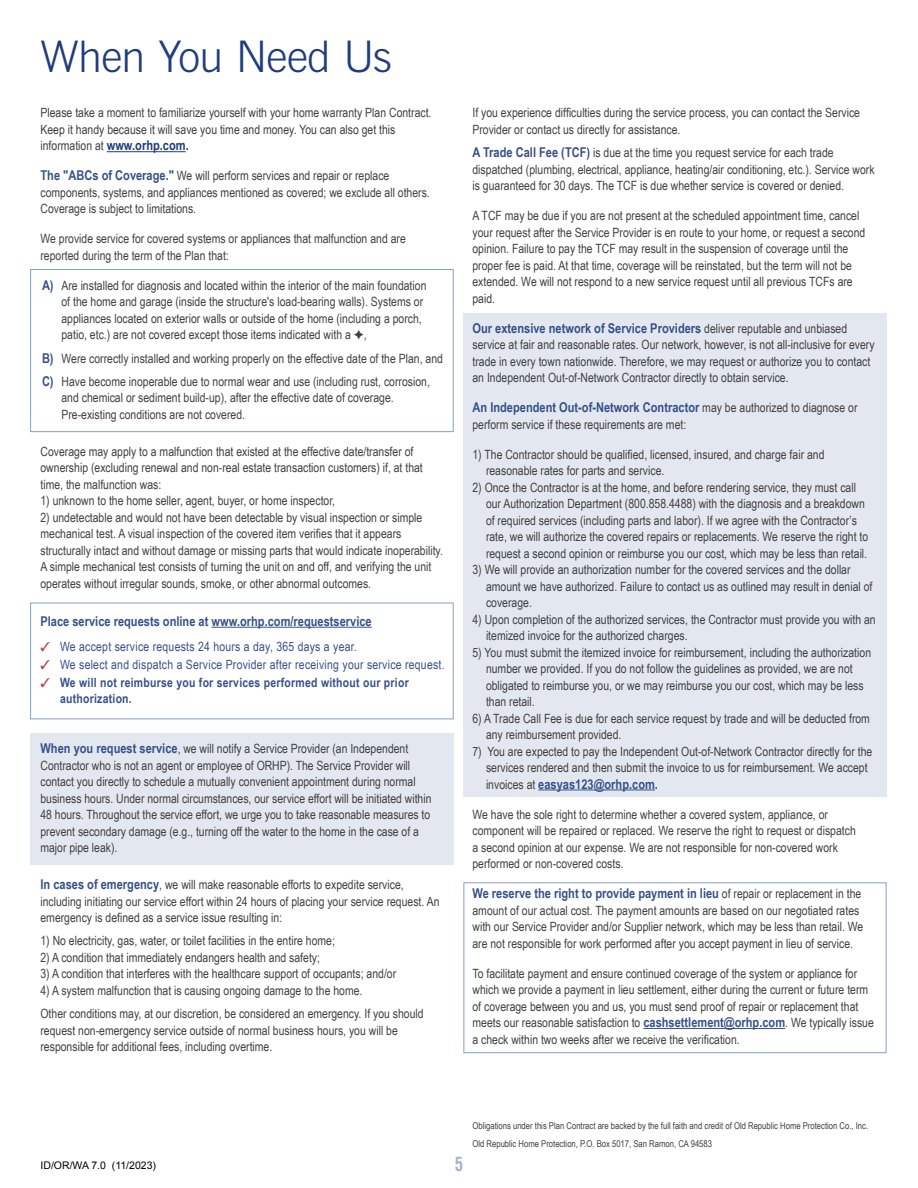
<style>
.page{position:relative;width:918px;height:1188px;background:#fff}
.page>*{position:absolute;margin:0;border:0;box-sizing:border-box;transform-origin:0 0}
.t1{font:300 43.5px "News Gothic BT";letter-spacing:-.015em;color:#1f3d7c}
.t2{font:700 condensed 19.5px "News Gothic BT";color:#a0b3d0}
.t3{font:700 13.5px "Arial Narrow";color:#365189}
.t4{font:12.75px/16.5px "Arial Narrow";color:#414042}
.t5{font:12.75px "Arial Narrow";letter-spacing:.02em;color:#365189}
.t6{font:700 12.75px/16.5px "Arial Narrow";letter-spacing:.02em;color:#365189}
.t7{font:10.5px "Arial";color:#000}
.t8{font:9.3px/17.2px "Arial Narrow";color:#414042}
.s1{font-weight:700;font-size:13.5px;color:#1f3d7c}
.s2{font-weight:700;font-size:13.5px;color:#365189}
.s3{color:#be3c3c}
.s4{font-weight:400;font-size:12.75px;color:#414042}
</style>
<div class="page">
<div style="left:30px;top:733px;width:424px;height:132px;background:#e3e8f0"></div>
<div style="left:30px;top:603px;width:424px;height:116px;border:1px solid #87a0c4"></div>
<div style="left:30px;top:269px;width:424px;height:163px;border:1px solid #87a0c4"></div>
<div style="left:463px;top:313px;width:424px;height:483px;background:#e3e8f0"></div>
<hr style="left:107px;top:151px;width:79px;height:1px;background:#1f3d7c">
<hr style="left:212px;top:627px;width:160px;height:1px;background:#365189">
<hr style="left:538px;top:789px;width:117px;height:1px;background:#365189">
<div style="left:463px;top:882px;width:424px;height:171px;border:1px solid #87a0c4"></div>
<hr style="left:643px;top:1028px;width:142px;height:1px;background:#365189">
<h1 class="t1" style="left:40px;top:30px;width:353px">When You Need Us</h1>
<p class="t4" style="left:40px;top:104px;width:393px">Please take a moment to familiarize yourself with your home warranty Plan Contract.<br>Keep it handy because it will save you time and money. You can also get this information at <span class="s1">www.orhp.com.</span></p>
<p class="t4" style="left:41px;top:167px;width:391px"><span class="s2">The "ABCs of Coverage."</span> We will perform services and repair or replace components, systems, and appliances mentioned as covered; we exclude all others.<br>Coverage is subject to limitations.</p>
<p class="t4" style="left:41px;top:230px;width:367px">We provide service for covered systems or appliances that malfunction and are reported during the term of the Plan that:</p>
<p class="t4" style="left:62px;top:277px;width:366px;text-indent:-20px"><span class="s2">A)</span> Are installed for diagnosis and located within the interior of the main foundation of the home and garage (inside the structure's load-bearing walls). Systems or appliances located on exterior walls or outside of the home (including a porch, patio, etc.) are not covered except those items indicated with a ,</p>
<p class="t4" style="left:42px;top:346px;width:403px;line-height:23.2px"><span class="s2">B)</span> Were correctly installed and working properly on the effective date of the Plan, and<br><span class="s2">C)</span> Have become inoperable due to normal wear and use (including rust, corrosion,</p>
<p class="t4" style="left:62px;top:389px;width:334px">and chemical or sediment build-up), after the effective date of coverage.<br>Pre-existing conditions are not covered.</p>
<p class="t4" style="left:41px;top:442px;width:384px">Coverage may apply to a malfunction that existed at the effective date/transfer of ownership (excluding renewal and non-real estate transaction customers) if, at that time, the malfunction was:</p>
<p class="t4" style="left:41px;top:492px;width:296px">1) unknown to the home seller, agent, buyer, or home inspector,</p>
<p class="t4" style="left:41px;top:508px;width:404px">2) undetectable and would not have been detectable by visual inspection or simple mechanical test. A visual inspection of the covered item verifies that it appears structurally intact and without damage or missing parts that would indicate inoperability.<br>A simple mechanical test consists of turning the unit on and off, and verifying the unit operates without irregular sounds, smoke, or other abnormal outcomes.</p>
<p class="t3" style="left:40px;top:611px;width:333px">Place service requests online at www.orhp.com/requestservice</p>
<p class="t5" style="left:40px;top:637px;width:318px"><span class="s3">✓</span> We accept service requests 24 hours a day, 365 days a year.</p>
<p class="t5" style="left:41px;top:655px;width:406px"><span class="s3">✓</span> We select and dispatch a Service Provider after receiving your service request.</p>
<p class="t6" style="left:60px;top:673px;width:350px;text-indent:-19px"><span class="s3">✓</span> We will not reimburse you for services performed without our prior authorization.</p>
<p class="t4" style="left:40px;top:740px;width:393px"><span class="s2">When you request service</span>, we will notify a Service Provider (an Independent Contractor who is not an agent or employee of ORHP). The Service Provider will contact you directly to schedule a mutually convenient appointment during normal business hours. Under normal circumstances, our service effort will be initiated within 48 hours. Throughout the service effort, we urge you to take reasonable measures to prevent secondary damage (e.g., turning off the water to the home in the case of a major pipe leak).</p>
<p class="t4" style="left:40px;top:876px;width:401px"><span class="s2">In cases of emergency</span>, we will make reasonable efforts to expedite service, including initiating our service effort within 24 hours of placing your service request. An emergency is defined as a service issue resulting in:</p>
<p class="t4" style="left:40px;top:932px;width:296px">1) No electricity, gas, water, or toilet facilities in the entire home;</p>
<p class="t4" style="left:40px;top:949px;width:281px">2) A condition that immediately endangers health and safety;</p>
<p class="t4" style="left:40px;top:965px;width:357px">3) A condition that interferes with the healthcare support of occupants; and/or</p>
<p class="t4" style="left:40px;top:978px;width:385px;line-height:23.2px">4) A system malfunction that is causing ongoing damage to the home.<br>Other conditions may, at our discretion, be considered an emergency. If you should</p>
<p class="t4" style="left:40px;top:1021px;width:359px">request non-emergency service outside of normal business hours, you will be responsible for additional fees, including overtime.</p>
<p class="t4" style="left:472px;top:104px;width:389px">If you experience difficulties during the service process, you can contact the Service<br>Provider or contact us directly for assistance.</p>
<p class="t4" style="left:472px;top:144px;width:404px"><span class="s2">A Trade Call Fee (TCF)</span> is due at the time you request service for each trade dispatched (plumbing, electrical, appliance, heating/air conditioning, etc.). Service work is guaranteed for 30 days. The TCF is due whether service is covered or denied.</p>
<p class="t4" style="left:472px;top:207px;width:394px">A TCF may be due if you are not present at the scheduled appointment time, cancel your request after the Service Provider is en route to your home, or request a second opinion. Failure to pay the TCF may result in the suspension of coverage until the proper fee is paid. At that time, coverage will be reinstated, but the term will not be extended. We will not respond to a new service request until all previous TCFs are paid.</p>
<p class="t3" style="left:472px;top:318px;width:376px">Our extensive network of Service Providers <span class="s4">deliver reputable and unbiased</span></p>
<p class="t4" style="left:473px;top:336px;width:404px">service at fair and reasonable rates. Our network, however, is not all-inclusive for every trade in every town nationwide. Therefore, we may request or authorize you to contact an Independent Out-of-Network Contractor directly to obtain service.</p>
<p class="t3" style="left:472px;top:397px;width:387px">An Independent Out-of-Network Contractor <span class="s4">may be authorized to diagnose or</span></p>
<p class="t4" style="left:472px;top:415px;width:215px">perform service if these requirements are met:</p>
<p class="t4" style="left:486px;top:445px;width:340px;text-indent:-14px">1) The Contractor should be qualified, licensed, insured, and charge fair and reasonable rates for parts and service.</p>
<p class="t4" style="left:486px;top:478px;width:384px;text-indent:-14px">2) Once the Contractor is at the home, and before rendering service, they must call our Authorization Department (800.858.4488) with the diagnosis and a breakdown of required services (including parts and labor). If we agree with the Contractor’s rate, we will authorize the covered repairs or replacements. We reserve the right to request a second opinion or reimburse you our cost, which may be less than retail.</p>
<p class="t4" style="left:486px;top:561px;width:388px;text-indent:-14px">3) We will provide an authorization number for the covered services and the dollar amount we have authorized. Failure to contact us as outlined may result in denial of coverage.</p>
<p class="t4" style="left:486px;top:610px;width:391px;text-indent:-14px">4) Upon completion of the authorized services, the Contractor must provide you with an itemized invoice for the authorized charges.</p>
<p class="t4" style="left:486px;top:643px;width:387px;text-indent:-14px">5) You must submit the itemized invoice for reimbursement, including the authorization number we provided. If you do not follow the guidelines as provided, we are not obligated to reimburse you, or we may reimburse you our cost, which may be less than retail.</p>
<p class="t4" style="left:486px;top:709px;width:386px;text-indent:-14px">6) A Trade Call Fee is due for each service request by trade and will be deducted from any reimbursement provided.</p>
<p class="t4" style="left:486px;top:742px;width:388px;text-indent:-14px">7) You are expected to pay the Independent Out-of-Network Contractor directly for the services rendered and then submit the invoice to us for reimbursement. We accept</p>
<p class="t3" style="left:486px;top:774px;width:174px"><span class="s4">invoices at</span> easyas123@orhp.com.</p>
<p class="t4" style="left:472px;top:805px;width:385px">We have the sole right to determine whether a covered system, appliance, or component will be repaired or replaced. We reserve the right to request or dispatch a second opinion at our expense. We are not responsible for non-covered work performed or non-covered costs.</p>
<p class="t3" style="left:472px;top:883px;width:390px">We reserve the right to provide payment in lieu <span class="s4">of repair or replacement in the</span></p>
<p class="t4" style="left:472px;top:901px;width:392px">amount of our actual cost. The payment amounts are based on our negotiated rates with our Service Provider and/or Supplier network, which may be less than retail. We are not responsible for work performed after you accept payment in lieu of service.</p>
<p class="t4" style="left:472px;top:964px;width:403px">To facilitate payment and ensure continued coverage of the system or appliance for which we provide a payment in lieu settlement, either during the current or future term of coverage between you and us, you must send proof of repair or replacement that meets our reasonable satisfaction to <span class="s2">cashsettlement@orhp.com</span>. We typically issue a check within two weeks after we receive the verification.</p>
<p class="t7" style="left:40px;top:1158px;width:117px">ID/OR/WA 7.0 (11/2023)</p>
<h2 class="t2" style="left:455px;top:1152px;width:10px">5</h2>
<p class="t8" style="left:472px;top:1117px;width:397px">Obligations under this Plan Contract are backed by the full faith and credit of Old Republic Home Protection Co., Inc.<br>Old Republic Home Protection, P.O. Box 5017, San Ramon, CA 94583</p>
</div>
